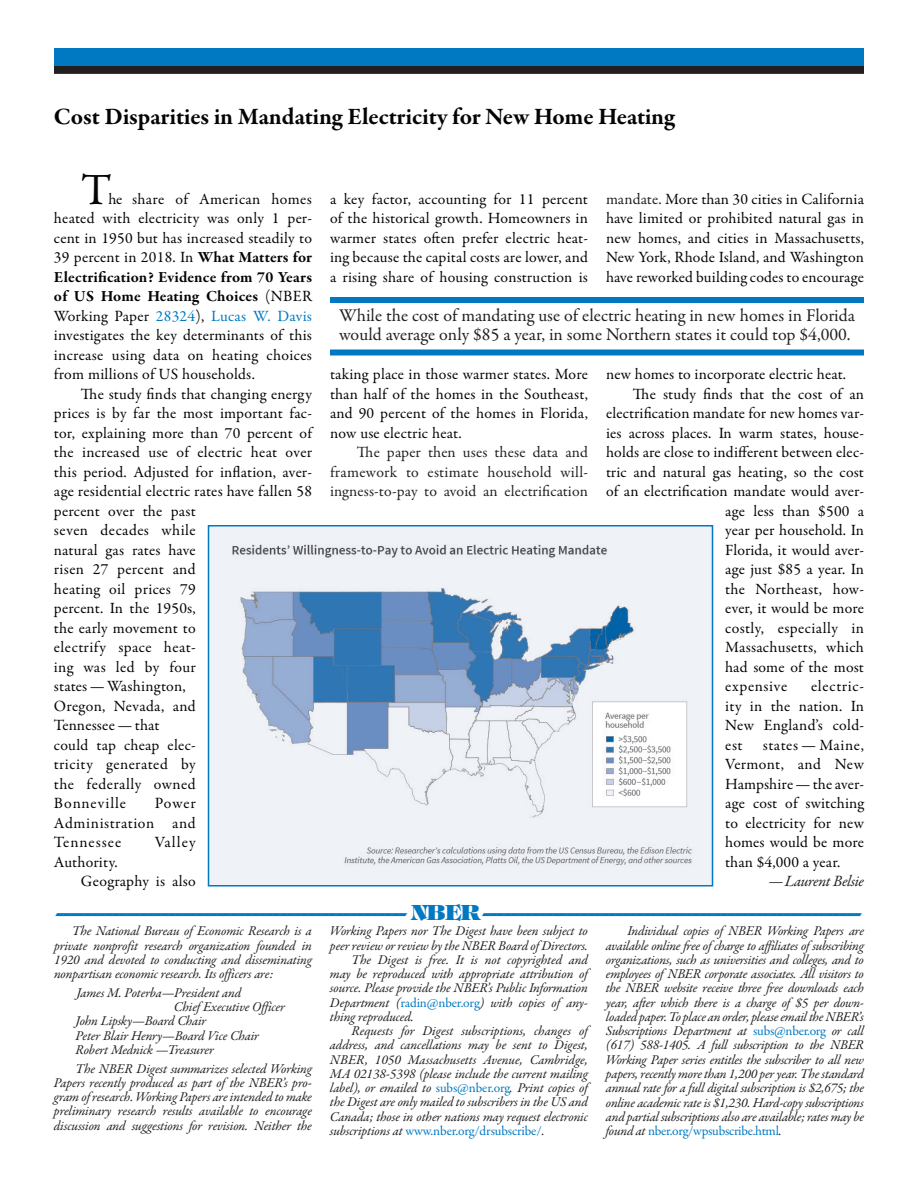
<style>
.page{position:relative;width:918px;height:1188px;background:#fff}
.page>*{position:absolute;margin:0;border:0;box-sizing:border-box;transform-origin:0 0}
.t1{font:45px "Garamond Premr Pro";color:#040503}
.t2{font:700 24px "Garamond Premr Pro";letter-spacing:-.005em;color:#040503}
.t3{font:800 21px "Tiffany Std";color:#0079c2}
.t4{font:18px/19.5px "Garamond Premr Pro";color:#231f20}
.t5{font:15.75px/19.5px "Garamond Premr Pro";letter-spacing:.01em;color:#040503;text-align:justify}
.t6{font:15.75px/19.5px "Garamond Premr Pro";letter-spacing:.01em;color:#231f20;text-align:justify}
.t7{font:italic 15.75px "Garamond Premr Pro";letter-spacing:-.025em;color:#231f20}
.t8{font:15.75px "Garamond Premr Pro";letter-spacing:.04em;color:#040503}
.t9{font:italic 13.5px/14.2px "Garamond Premr Pro";letter-spacing:-.01em;color:#231f20;text-align:justify}
.t10{font:13.5px "Garamond Premr Pro";letter-spacing:-.01em;color:#0079c2}
.s1{font-weight:700}
.s2{color:#0079c2}
.s3{color:#231f20}
.s4{font-style:normal;color:#0079c2}
.s5{font-style:italic;color:#231f20}
</style>
<div class="page">
<div style="left:54px;top:48px;width:810px;height:18px;background:#0079c2"></div>
<div style="left:55px;top:67px;width:808px;height:6px;background:#231f20"></div>
<div style="left:54px;top:66px;width:810px;height:8px;border:2px solid #231f20"></div>
<div style="left:330px;top:297px;width:534px;height:6px;background:#0079c2"></div>
<div style="left:330px;top:350px;width:534px;height:6px;background:#0079c2"></div>
<img style="left:211px;top:528px;width:499px;height:355px">
<div style="left:208px;top:525px;width:505px;height:361px;border:2px solid #0079c2"></div>
<h2 class="t2" style="left:54px;top:102px;width:623px">Cost Disparities in Mandating Electricity for New Home Heating</h2>
<h1 class="t1" style="left:81px;top:163px;width:32px">T</h1>
<p class="t5" style="left:54px;top:190px;width:260px;text-indent:54px">he share of American homes heated with electricity was only 1 per&shy;cent in 1950 but has increased steadily to 39 percent in 2018. In <span class="s1">What Matters for Electrification? Evidence from 70 Years of US Home Heating Choices</span> (NBER Working Paper <span class="s2">28324</span>), <span class="s2">Lucas W. Davis </span>investigates the key determinants of this increase using data on heating choices from millions of US households.</p>
<p class="t5" style="left:54px;top:385px;width:260px;text-align:left;text-indent:27px">The study finds that changing energy prices is by far the most important fac&shy;tor, explaining more than 70 percent of the increased use of electric heat over this period. Adjusted for inflation, aver&shy;age residential electric rates have fallen 58 percent over the past<br>seven decades while<br>natural gas rates have<br>risen 27 percent and<br>heating oil prices 79<br>percent. In the 1950s,<br>the early movement to<br>electrify space heat-<br>ing was led by four states—Washington,<br>Oregon, Nevada, and<br>Tennessee—that<br>could tap cheap elec-<br>tricity generated by<br>the federally owned<br>Bonneville</p>
<p class="t5" style="left:54px;top:794px;width:143px;text-indent:101px">Power Administration and Tennessee</p>
<p class="t5" style="left:155px;top:833px;width:43px">Valley</p>
<p class="t5" style="left:81px;top:853px;width:116px;text-indent:-27px">Authority.<br>Geography is also</p>
<p class="t5" style="left:330px;top:190px;width:260px">a key factor, accounting for 11 percent of the historical growth. Homeowners in warmer states often prefer electric heat&shy;ing because the capital costs are lower, and a rising share of housing construction is</p>
<p class="t5" style="left:606px;top:190px;width:260px"><span class="s3">mandate.</span> More than 30 cities in California have limited or prohibited natural gas in new homes, and cities in Massachusetts, New York, Rhode Island, and Washington have reworked building codes to encourage</p>
<p class="t4" style="left:339px;top:306px;width:517px">While the cost of mandating use of electric heating in new homes in Florida would average only $85 a year, in some Northern states it could top $4,000.</p>
<p class="t5" style="left:330px;top:365px;width:260px">taking place in those warmer states. More than half of the homes in the Southeast, and 90 percent of the homes in Florida, now use electric heat.</p>
<p class="t6" style="left:330px;top:443px;width:260px;text-indent:27px">The paper then uses these data and framework to estimate household will&shy;ingness-to-pay to avoid an electrification</p>
<p class="t5" style="left:606px;top:365px;width:242px">new homes to incorporate electric heat.</p>
<p class="t5" style="left:633px;top:385px;width:232px">The study finds that the cost of an</p>
<p class="t5" style="left:606px;top:404px;width:260px">electrification mandate for new homes var-</p>
<p class="t5" style="left:606px;top:424px;width:260px">ies across places. In warm states, house-</p>
<p class="t5" style="left:606px;top:443px;width:259px">holds are close to indifferent between elec-</p>
<p class="t5" style="left:606px;top:463px;width:259px">tric and natural gas heating, so the cost</p>
<p class="t5" style="left:606px;top:482px;width:260px">of an electrification mandate would aver-</p>
<p class="t5" style="left:725px;top:502px;width:140px">age less than $500 a</p>
<p class="t5" style="left:725px;top:521px;width:140px">year per household. In</p>
<p class="t5" style="left:725px;top:541px;width:140px">Florida, it would aver-</p>
<p class="t5" style="left:725px;top:560px;width:140px">age just $85 a year. In</p>
<p class="t5" style="left:725px;top:580px;width:140px">the Northeast, how-</p>
<p class="t5" style="left:725px;top:599px;width:140px">ever, it would be more</p>
<p class="t5" style="left:725px;top:619px;width:140px">costly, especially in</p>
<p class="t5" style="left:725px;top:638px;width:140px">Massachusetts, which</p>
<p class="t5" style="left:725px;top:658px;width:140px">had some of the most</p>
<p class="t8" style="left:725px;top:677px;width:64px">expensive</p>
<p class="t5" style="left:725px;top:677px;width:140px;text-indent:86px">electric&shy;ity in the nation. In New England’s cold&shy;est</p>
<p class="t5" style="left:725px;top:736px;width:140px;text-indent:38px">states — Maine, Vermont, and New Hampshire—the aver&shy;age cost of switching to electricity for new homes would be more than $4,000 a year.</p>
<p class="t7" style="left:769px;top:872px;width:97px">—Laurent Belsie</p>
<h3 class="t3" style="left:56px;top:899px;width:808px">-------------------------------------------------- NBER ------------------------------------------------------</h3>
<p class="t9" style="left:54px;top:925px;width:260px;text-indent:18px">The National Bureau of Economic Research is a private nonprofit research organization founded in 1920 and devoted to conducting and disseminating nonpartisan economic research. Its officers are:</p>
<p class="t9" style="left:76px;top:986px;width:166px">James M. Poterba—President and</p>
<p class="t9" style="left:174px;top:1000px;width:113px">Chief Executive Officer</p>
<p class="t9" style="left:76px;top:1015px;width:132px">John Lipsky—Board Chair</p>
<p class="t9" style="left:76px;top:1029px;width:185px">Peter Blair Henry—Board Vice Chair</p>
<p class="t9" style="left:76px;top:1043px;width:140px">Robert Mednick —Treasurer</p>
<p class="t9" style="left:54px;top:1062px;width:260px;text-indent:22px">The NBER Digest summarizes selected Working Papers recently produced as part of the NBER’s pro&shy;gram of research. Working Papers are intended to make preliminary research results available to encourage discussion and suggestions for revision. Neither the</p>
<p class="t9" style="left:330px;top:925px;width:260px">Working Papers nor The Digest have been subject to</p>
<p class="t9" style="left:330px;top:939px;width:260px">peer review or review by the NBER Board of Directors.</p>
<p class="t9" style="left:352px;top:953px;width:238px">The Digest is free. It is not copyrighted and</p>
<p class="t9" style="left:330px;top:967px;width:259px">may be reproduced with appropriate attribution of</p>
<p class="t9" style="left:330px;top:982px;width:259px">source. Please provide the NBER’s Public Information</p>
<p class="t9" style="left:330px;top:996px;width:260px">Department (<span class="s4">radin@nber.org</span>) with copies of any-</p>
<p class="t9" style="left:330px;top:1010px;width:85px">thing reproduced.</p>
<p class="t9" style="left:352px;top:1025px;width:238px">Requests for Digest subscriptions, changes of</p>
<p class="t9" style="left:330px;top:1039px;width:259px">address, and cancellations may be sent to Digest,</p>
<p class="t9" style="left:330px;top:1053px;width:259px">NBER, 1050 Massachusetts Avenue, Cambridge,</p>
<p class="t9" style="left:330px;top:1067px;width:260px">MA 02138-5398 (please include the current mailing</p>
<p class="t9" style="left:330px;top:1082px;width:259px">label), or emailed to <span class="s4">subs@nber.org</span>. Print copies of</p>
<p class="t9" style="left:330px;top:1096px;width:260px">the Digest are only mailed to subscribers in the US and</p>
<p class="t9" style="left:330px;top:1110px;width:259px">Canada; those in other nations may request electronic</p>
<p class="t10" style="left:330px;top:1123px;width:216px"><span class="s5">subscriptions at</span> www.nber.org/drsubscribe/<span class="s5">.</span></p>
<p class="t9" style="left:606px;top:925px;width:260px;text-indent:22px">Individual copies of NBER Working Papers are available online free of charge to affiliates of subscribing organizations, such as universities and colleges, and to employees of NBER corporate associates. All visitors to the NBER website receive three free downloads each year, after which there is a charge of $5 per down&shy;loaded paper. To place an order, please email the NBER’s Subscriptions Department at <span class="s4">subs@nber.org</span> or call (617) 588-1405. A full subscription to the NBER Working Paper series entitles the subscriber to all new papers, recently more than 1,200 per year. The standard annual rate for a full digital subscription is $2,675; the online academic rate is $1,230. Hard-copy subscriptions and partial subscriptions also are available; rates may be found at <span class="s4">nber.org/wpsubscribe.html</span>.</p>
</div>
